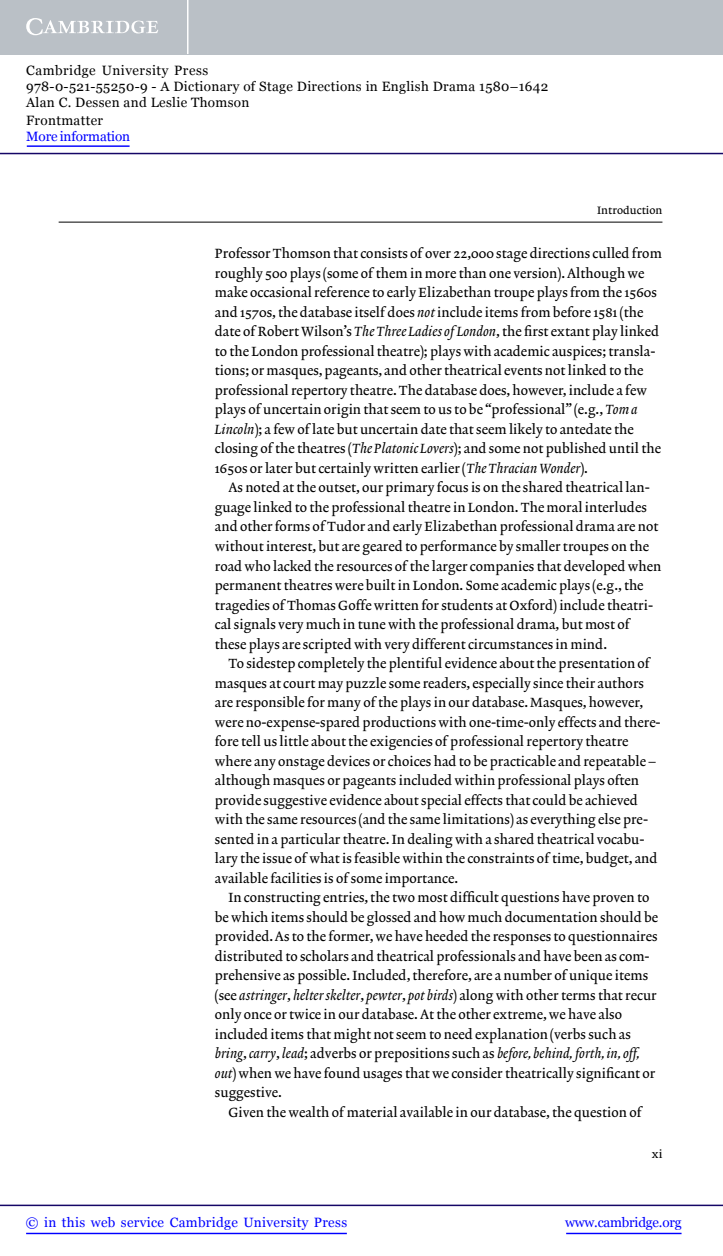
<style>
.page{position:relative;width:723px;height:1256px;background:#fff}
.page>*{position:absolute;margin:0;border:0;box-sizing:border-box;transform-origin:0 0}
.t1{font:13.5px "Lexicon No 2 Roman A Txt";letter-spacing:.005em;color:#000}
.t2{font:13.5px/16.2px "Georgia";letter-spacing:.025em;color:#000}
.t3{font:13.5px "Lexicon No 2 Italic A Txt";letter-spacing:.005em;color:#000}
.t4{font:13.5px "Georgia";letter-spacing:.025em;color:#00f}
.t5{font:13.5px "Georgia";letter-spacing:-.015em;color:#00f}
.t6{font:13.5px "Georgia";letter-spacing:-.01em;color:#00f}
.t7{font:12px "Lexicon No 1 Roman A Txt";color:#000}
.t8{font:11.25px "Lexicon No 1 Roman A Txt";letter-spacing:.005em;color:#000}
.s1{font-family:"Lexicon No 2 Italic A Txt"}
.s2{font-family:"Lexicon No 2 Roman A Txt"}
</style>
<div class="page">
<hr style="left:59px;top:222px;width:603px;height:1px;background:#000">
<hr style="left:566px;top:1232px;width:115px;height:1px;background:#00f">
<hr style="left:0;top:1204px;width:723px;height:1px;background:#150666">
<hr style="left:26px;top:1232px;width:321px;height:1px;background:#00f">
<div style="left:0;top:0;width:723px;height:54px;background:#bac0c6"></div>
<svg style="left:26px;top:18px;width:132px;height:17px"></svg>
<hr style="left:187px;top:0;width:1px;height:54px;background:#fff">
<hr style="left:0;top:153px;width:723px;height:1px;background:#150666">
<hr style="left:27px;top:145px;width:103px;height:2px;background:#00f">
<p class="t2" style="left:26px;top:62px;width:524px">Cambridge University Press<br>978-0-521-55250-9 - A Dictionary of Stage Directions in English Drama 1580–1642<br>Alan C. Dessen and Leslie Thomson</p>
<p class="t2" style="left:26px;top:112px;width:78px">Frontmatter</p>
<p class="t6" style="left:26px;top:128px;width:105px">More information</p>
<p class="t8" style="left:597px;top:206px;width:67px">Introduction</p>
<p class="t1" style="left:215px;top:247px;width:448px">Professor Thomson that consists of over 22,000 stage directions culled from</p>
<p class="t1" style="left:215px;top:267px;width:431px">roughly 500 plays (some of them in more than one version). Although we</p>
<p class="t1" style="left:215px;top:286px;width:444px">make occasional reference to early Elizabethan troupe plays from the 1560s</p>
<p class="t1" style="left:215px;top:306px;width:430px">and 1570s, the database itself does <span class="s1">not</span> include items from before 1581 (the</p>
<p class="t1" style="left:215px;top:325px;width:446px">date of Robert Wilson’s <span class="s1">The Three Ladies of London</span>, the first extant play linked</p>
<p class="t1" style="left:215px;top:345px;width:442px">to the London professional theatre); plays with academic auspices; transla-</p>
<p class="t1" style="left:215px;top:364px;width:430px">tions; or masques, pageants, and other theatrical events not linked to the</p>
<p class="t1" style="left:215px;top:384px;width:434px">professional repertory theatre. The database does, however, include a few</p>
<p class="t1" style="left:215px;top:403px;width:424px">plays of uncertain origin that seem to us to be “professional” (e.g., <span class="s1">Tom a</span></p>
<p class="t1" style="left:215px;top:423px;width:420px"><span class="s1">Lincoln</span>); a few of late but uncertain date that seem likely to antedate the</p>
<p class="t1" style="left:215px;top:442px;width:448px">closing of the theatres (<span class="s1">The Platonic Lovers</span>); and some not published until the</p>
<p class="t1" style="left:215px;top:462px;width:375px">1650s or later but certainly written earlier (<span class="s1">The Thracian Wonder</span>).</p>
<p class="t1" style="left:228px;top:481px;width:423px">As noted at the outset, our primary focus is on the shared theatrical lan-</p>
<p class="t1" style="left:215px;top:501px;width:433px">guage linked to the professional theatre in London. The moral interludes</p>
<p class="t1" style="left:215px;top:520px;width:445px">and other forms of Tudor and early Elizabethan professional drama are not</p>
<p class="t1" style="left:215px;top:540px;width:436px">without interest, but are geared to performance by smaller troupes on the</p>
<p class="t1" style="left:215px;top:559px;width:448px">road who lacked the resources of the larger companies that developed when</p>
<p class="t1" style="left:215px;top:579px;width:430px">permanent theatres were built in London. Some academic plays (e.g., the</p>
<p class="t1" style="left:215px;top:598px;width:440px">tragedies of Thomas Goffe written for students at Oxford) include theatri-</p>
<p class="t1" style="left:215px;top:618px;width:416px">cal signals very much in tune with the professional drama, but most of</p>
<p class="t1" style="left:215px;top:637px;width:394px">these plays are scripted with very different circumstances in mind.</p>
<p class="t1" style="left:228px;top:657px;width:423px">To sidestep completely the plentiful evidence about the presentation of</p>
<p class="t1" style="left:215px;top:676px;width:431px">masques at court may puzzle some readers, especially since their authors</p>
<p class="t1" style="left:215px;top:696px;width:430px">are responsible for many of the plays in our database. Masques, however,</p>
<p class="t1" style="left:215px;top:715px;width:447px">were no-expense-spared productions with one-time-only effects and there-</p>
<p class="t1" style="left:215px;top:735px;width:415px">fore tell us little about the exigencies of professional repertory theatre</p>
<p class="t1" style="left:215px;top:754px;width:443px">where any onstage devices or choices had to be practicable and repeatable –</p>
<p class="t1" style="left:215px;top:774px;width:426px">although masques or pageants included within professional plays often</p>
<p class="t1" style="left:215px;top:793px;width:425px">provide suggestive evidence about special effects that could be achieved</p>
<p class="t1" style="left:215px;top:813px;width:435px">with the same resources (and the same limitations) as everything else pre-</p>
<p class="t1" style="left:215px;top:832px;width:431px">sented in a particular theatre. In dealing with a shared theatrical vocabu-</p>
<p class="t1" style="left:215px;top:852px;width:444px">lary the issue of what is feasible within the constraints of time, budget, and</p>
<p class="t1" style="left:215px;top:871px;width:245px">available facilities is of some importance.</p>
<p class="t1" style="left:228px;top:891px;width:423px">In constructing entries, the two most difficult questions have proven to</p>
<p class="t1" style="left:215px;top:910px;width:445px">be which items should be glossed and how much documentation should be</p>
<p class="t1" style="left:215px;top:930px;width:444px">provided. As to the former, we have heeded the responses to questionnaires</p>
<p class="t1" style="left:215px;top:949px;width:436px">distributed to scholars and theatrical professionals and have been as com-</p>
<p class="t1" style="left:215px;top:969px;width:435px">prehensive as possible. Included, therefore, are a number of unique items</p>
<p class="t1" style="left:215px;top:988px;width:443px">(see <span class="s1">astringer</span>, <span class="s1">helter skelter</span>, <span class="s1">pewter</span>, <span class="s1">pot birds</span>) along with other terms that recur</p>
<p class="t1" style="left:215px;top:1008px;width:409px">only once or twice in our database. At the other extreme, we have also</p>
<p class="t1" style="left:215px;top:1027px;width:418px">included items that might not seem to need explanation (verbs such as</p>
<p class="t3" style="left:215px;top:1047px;width:426px">bring<span class="s2">,</span>carry<span class="s2">,</span> lead<span class="s2">; adverbs or prepositions such as</span> before, behind, forth, in, off,</p>
<p class="t1" style="left:215px;top:1066px;width:442px"><span class="s1">out</span>) when we have found usages that we consider theatrically significant or</p>
<p class="t1" style="left:215px;top:1086px;width:69px">suggestive.</p>
<p class="t1" style="left:228px;top:1105px;width:415px">Given the wealth of material available in our database, the question of</p>
<p class="t7" style="left:652px;top:1148px;width:12px">xi</p>
<p class="t4" style="left:26px;top:1214px;width:323px">© in this web service Cambridge University Press</p>
<p class="t5" style="left:565px;top:1214px;width:118px">www.cambridge.org</p>
</div>
